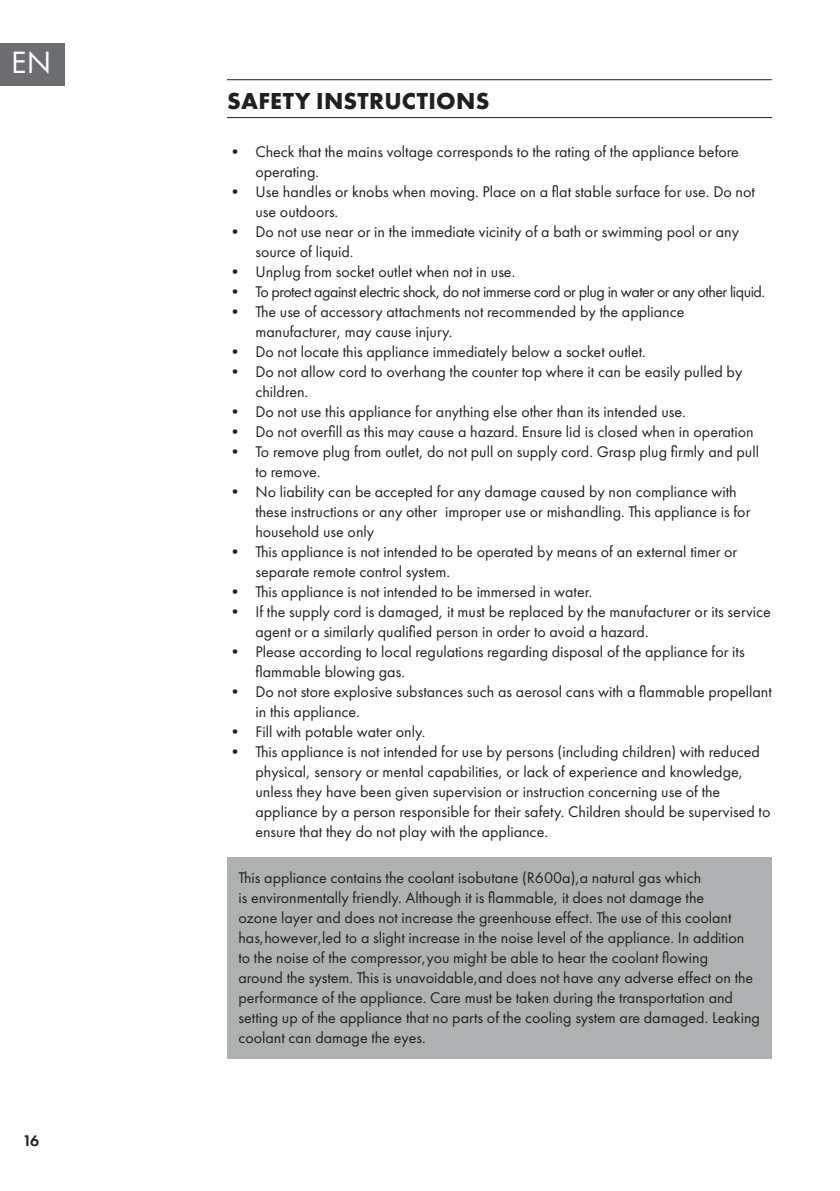
<style>
.page{position:relative;width:840px;height:1191px;background:#fff}
.page>*{position:absolute;margin:0;border:0;box-sizing:border-box;transform-origin:0 0}
.t1{font:32px "Futura PTW08";color:#fff}
.t2{font:700 24px "Futura PTW08";letter-spacing:.01em;color:#231f20}
.t3{font:16px/20px "Futura PTW08";color:#231f20}
.t4{font:16px "Futura PTW08";letter-spacing:-.03em;color:#231f20}
.t5{font:600 16px "Futura PTW08";color:#231f20}
</style>
<div class="page">
<div style="left:0;top:43px;width:65px;height:42px;background:#6c6d70"></div>
<hr style="left:227px;top:79px;width:544px;height:1px;background:#231f20">
<hr style="left:227px;top:117px;width:544px;height:1px;background:#231f20">
<div style="left:227px;top:856px;width:544px;height:202px;background:#aeb1b1"></div>
<h1 class="t1" style="left:11px;top:43px;width:41px">EN</h1>
<p class="t5" style="left:23px;top:1130px;width:18px">16</p>
<h2 class="t2" style="left:227px;top:85px;width:264px">SAFETY INSTRUCTIONS</h2>
<p class="t3" style="left:255px;top:141px;width:485px;text-indent:-28px">• Check that the mains voltage corresponds to the rating of the appliance before operating.</p>
<p class="t3" style="left:255px;top:181px;width:500px;text-indent:-28px">• Use handles or knobs when moving. Place on a flat stable surface for use. Do not use outdoors.</p>
<p class="t3" style="left:255px;top:221px;width:485px;text-indent:-28px">• Do not use near or in the immediate vicinity of a bath or swimming pool or any source of liquid.</p>
<p class="t3" style="left:227px;top:261px;width:289px">• Unplug from socket outlet when not in use.</p>
<p class="t4" style="left:227px;top:282px;width:539px">• To protect against electric shock, do not immerse cord or plug in water or any other liquid.</p>
<p class="t3" style="left:255px;top:301px;width:430px;text-indent:-28px">• The use of accessory attachments not recommended by the appliance manufacturer, may cause injury.</p>
<p class="t3" style="left:227px;top:341px;width:420px">• Do not locate this appliance immediately below a socket outlet.</p>
<p class="t3" style="left:255px;top:361px;width:488px;text-indent:-28px">• Do not allow cord to overhang the counter top where it can be easily pulled by children.</p>
<p class="t3" style="left:227px;top:401px;width:460px">• Do not use this appliance for anything else other than its intended use.</p>
<p class="t3" style="left:227px;top:421px;width:527px">• Do not overfill as this may cause a hazard. Ensure lid is closed when in operation</p>
<p class="t3" style="left:255px;top:441px;width:505px;text-indent:-28px">• To remove plug from outlet, do not pull on supply cord. Grasp plug firmly and pull to remove.</p>
<p class="t3" style="left:255px;top:481px;width:496px;text-indent:-28px">• No liability can be accepted for any damage caused by non compliance with these instructions or any other improper use or mishandling. This appliance is for household use only</p>
<p class="t3" style="left:255px;top:541px;width:483px;text-indent:-28px">• This appliance is not intended to be operated by means of an external timer or separate remote control system.</p>
<p class="t3" style="left:227px;top:581px;width:366px">• This appliance is not intended to be immersed in water.</p>
<p class="t3" style="left:255px;top:601px;width:516px;text-indent:-28px">• If the supply cord is damaged, it must be replaced by the manufacturer or its service agent or a similarly qualified person in order to avoid a hazard.</p>
<p class="t3" style="left:255px;top:641px;width:490px;text-indent:-28px">• Please according to local regulations regarding disposal of the appliance for its flammable blowing gas.</p>
<p class="t3" style="left:255px;top:681px;width:517px;text-indent:-28px">• Do not store explosive substances such as aerosol cans with a flammable propellant in this appliance.</p>
<p class="t3" style="left:227px;top:721px;width:200px">• Fill with potable water only.</p>
<p class="t3" style="left:255px;top:741px;width:516px;text-indent:-28px">• This appliance is not intended for use by persons (including children) with reduced physical, sensory or mental capabilities, or lack of experience and knowledge, unless they have been given supervision or instruction concerning use of the appliance by a person responsible for their safety. Children should be supervised to ensure that they do not play with the appliance.</p>
<p class="t3" style="left:238px;top:867px;width:523px">This appliance contains the coolant isobutane (R600a),a natural gas which<br>is environmentally friendly. Although it is flammable, it does not damage the<br>ozone layer and does not increase the greenhouse effect. The use of this coolant has,however,led to a slight increase in the noise level of the appliance. In addition to the noise of the compressor,you might be able to hear the coolant flowing<br>around the system. This is unavoidable,and does not have any adverse effect on the performance of the appliance. Care must be taken during the transportation and setting up of the appliance that no parts of the cooling system are damaged. Leaking coolant can damage the eyes.</p>
</div>
